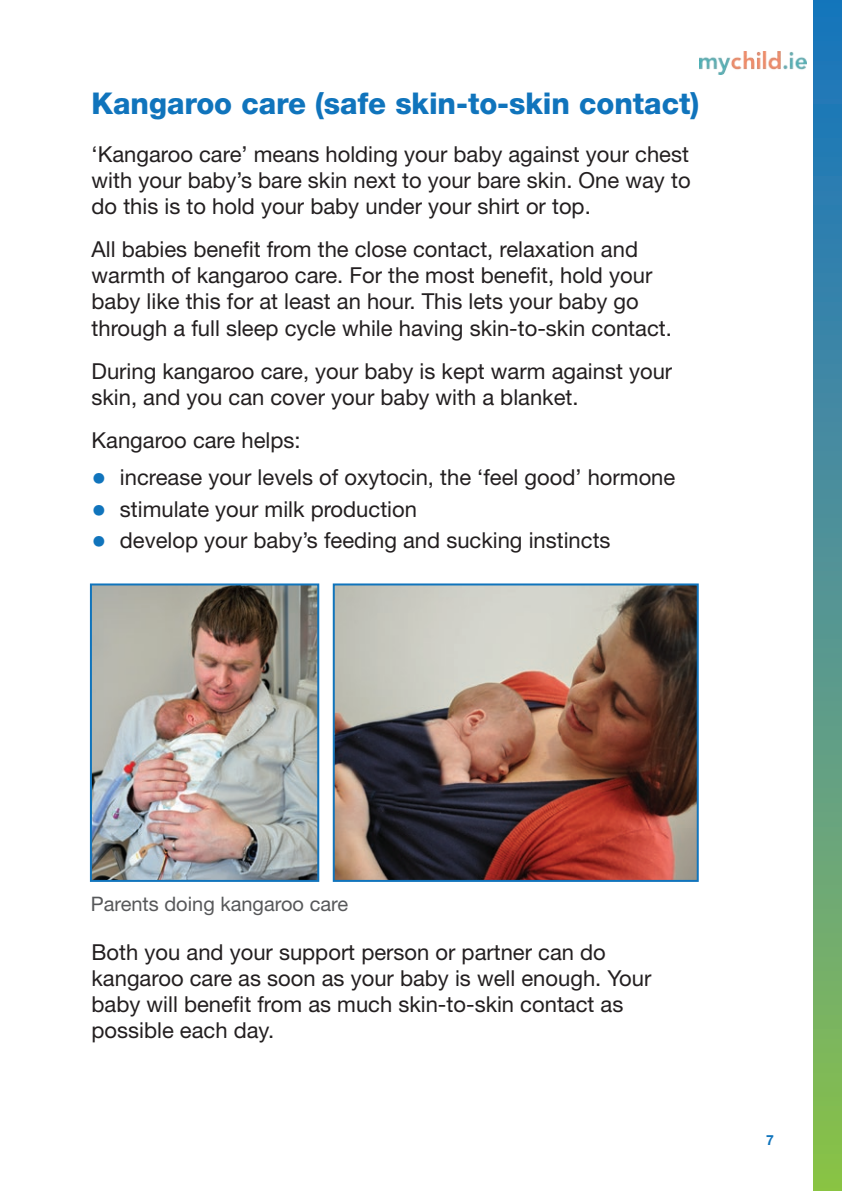
<style>
.page{position:relative;width:842px;height:1191px;background:#fff}
.page>*{position:absolute;margin:0;border:0;box-sizing:border-box;transform-origin:0 0}
.t1{font:800 30px "Helvetica Neue";color:#1074bc}
.t2{font:22px/26px "Helvetica Neue";color:#231f20}
.t3{font:20px "Helvetica Neue";color:#57585a}
.t4{font:700 14px "Helvetica Neue";color:#1074bc}
.s1{font-weight:800;font-size:30px;color:#1074bc}
</style>
<div class="page">
<img style="left:699px;top:51px;width:107px;height:23px">
<div style="left:814px;top:0;width:28px;height:1191px;background:linear-gradient(to bottom,#1870c7,#8cbe53)"></div>
<img style="left:93px;top:586px;width:223px;height:293px">
<div style="left:90px;top:583px;width:229px;height:299px;border:2px solid #1074bc"></div>
<img style="left:336px;top:586px;width:360px;height:293px">
<div style="left:333px;top:583px;width:366px;height:299px;border:2px solid #1074bc"></div>
<p class="t1" style="left:92px;top:85px;width:609px">Kangaroo care (safe skin-to-skin contact)</p>
<p class="t2" style="left:92px;top:141px;width:601px;text-align:justify">‘Kangaroo care’ means holding your baby against your chest with your baby’s bare skin next to your bare skin. One way to do this is to hold your baby under your shirt or top.</p>
<p class="t2" style="left:92px;top:236px;width:582px">All babies benefit from the close contact, relaxation and warmth of kangaroo care. For the most benefit, hold your baby like this for at least an hour. This lets your baby go through a full sleep cycle while having skin-to-skin contact.</p>
<p class="t2" style="left:92px;top:357px;width:582px">During kangaroo care, your baby is kept warm against your skin, and you can cover your baby with a blanket.</p>
<p class="t2" style="left:92px;top:426px;width:211px">Kangaroo care helps:</p>
<p class="t2" style="left:92px;top:464px;width:585px"><span class="s1">•</span> increase your levels of oxytocin, the ‘feel good’ hormone</p>
<p class="t2" style="left:92px;top:495px;width:327px"><span class="s1">•</span> stimulate your milk production</p>
<p class="t2" style="left:92px;top:527px;width:520px"><span class="s1">•</span> develop your baby’s feeding and sucking instincts</p>
<p class="t3" style="left:91px;top:892px;width:259px">Parents doing kangaroo care</p>
<p class="t2" style="left:92px;top:939px;width:561px">Both you and your support person or partner can do kangaroo care as soon as your baby is well enough. Your baby will benefit from as much skin-to-skin contact as possible each day.</p>
<p class="t4" style="left:766px;top:1131px;width:9px">7</p>
</div>
